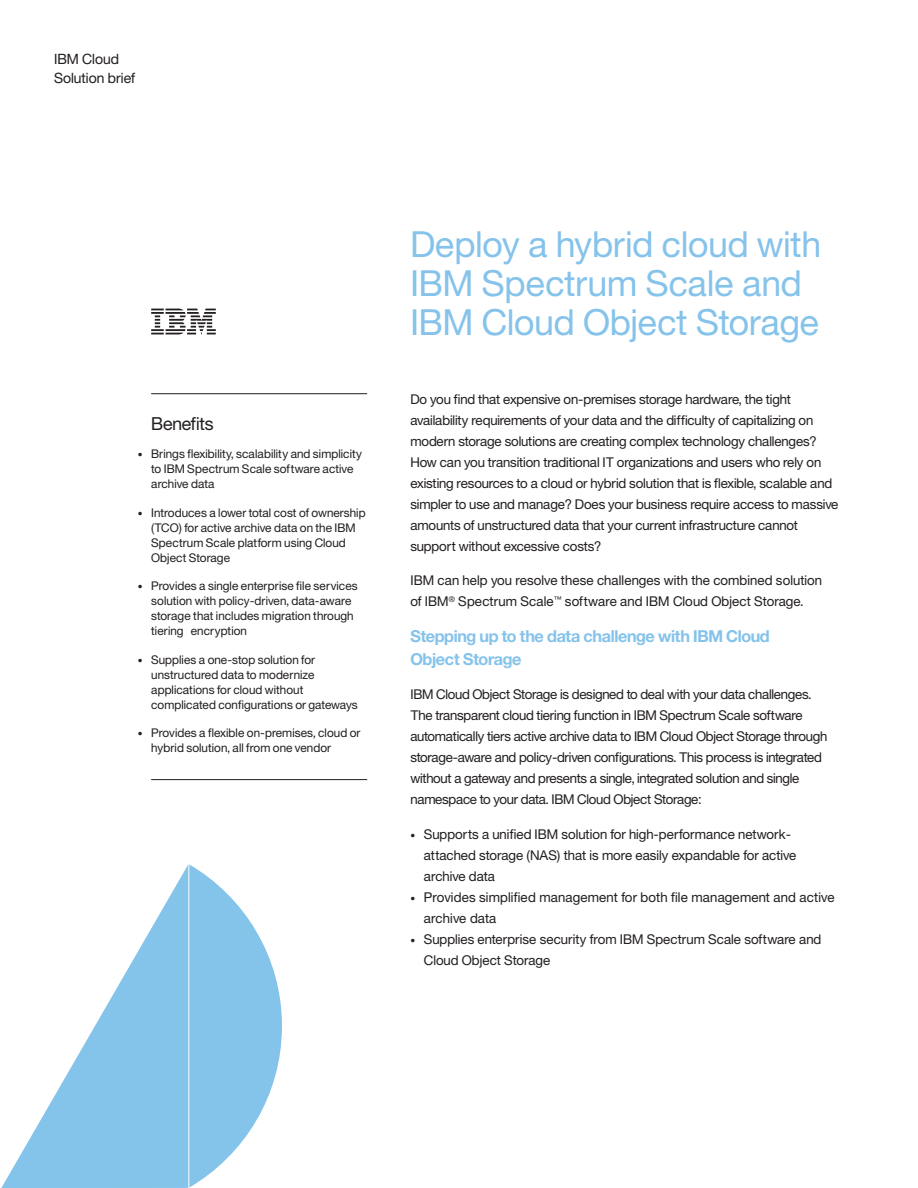
<style>
.page{position:relative;width:918px;height:1188px;background:#fff}
.page>*{position:absolute;margin:0;border:0;box-sizing:border-box;transform-origin:0 0}
._1A_title__color{font:36px/39px "Helv Neue Romanfor IBM";color:#85c3eb}
._3A_highlight_head{font:18px "Helv Neue Romanfor IBM";letter-spacing:-.015em;color:#231f20}
._2A_head__color{font:16.5px/22.5px "Helv Neue Boldfor IBM";letter-spacing:-.02em;color:#85c3eb}
.t1{font:14.25px "Helv Neue Romanfor IBM";color:#231f20}
._2C_body{font:13.5px/21px "Helv Neue Romanfor IBM";letter-spacing:-.01em;color:#231f20}
._2C_body-2{font:13.5px/21px "Helv Neue Romanfor IBM";letter-spacing:.01em;color:#231f20}
.t2{font:12px/15px "Helv Neue Romanfor IBM";letter-spacing:.005em;color:#231f20}
.s1{font-size:9.75px}
</style>
<div class="page">
<svg style="left:1px;top:864px;width:281px;height:324px;fill:#84c4eb"></svg>
<svg style="left:151px;top:309px;width:65px;height:26px"></svg>
<hr style="left:151px;top:393px;width:216px;height:1px;background:#231f20">
<hr style="left:151px;top:779px;width:216px;height:1px;background:#231f20">
<hr style="left:188px;top:864px;width:1px;height:324px;background:#fff">
<p class="t1" style="left:54px;top:50px;width:66px">IBM Cloud</p>
<p class="t1" style="left:54px;top:69px;width:83px">Solution brief</p>
<p class="_3A_highlight_head" style="left:151px;top:412px;width:64px">Benefits</p>
<p class="t2" style="left:151px;top:446px;width:212px;text-indent:-14px"><span class="s1">•</span> Brings flexibility, scalability and simplicity to IBM Spectrum Scale software active archive data</p>
<p class="t2" style="left:151px;top:505px;width:216px;text-indent:-14px"><span class="s1">•</span> Introduces a lower total cost of ownership (TCO) for active archive data on the IBM Spectrum Scale platform using Cloud Object Storage</p>
<p class="t2" style="left:151px;top:578px;width:208px;text-indent:-14px"><span class="s1">•</span> Provides a single enterprise file services solution with policy-driven, data-aware storage that includes migration through tiering encryption</p>
<p class="t2" style="left:151px;top:652px;width:208px;text-indent:-14px"><span class="s1">•</span> Supplies a one-stop solution for unstructured data to modernize applications for cloud without complicated configurations or gateways</p>
<p class="t2" style="left:151px;top:725px;width:211px;text-indent:-14px"><span class="s1">•</span> Provides a flexible on-premises, cloud or hybrid solution, all from one vendor</p>
<p class="_1A_title__color" style="left:410px;top:224px;width:412px">Deploy a hybrid cloud with<br>IBM Spectrum Scale and<br>IBM Cloud Object Storage</p>
<p class="_2C_body" style="left:410px;top:388px;width:430px">Do you find that expensive on-premises storage hardware, the tight availability requirements of your data and the difficulty of capitalizing on modern storage solutions are creating complex technology challenges?<br>How can you transition traditional IT organizations and users who rely on existing resources to a cloud or hybrid solution that is flexible, scalable and simpler to use and manage? Does your business require access to massive amounts of unstructured data that your current infrastructure cannot support without excessive costs?</p>
<p class="_2C_body" style="left:410px;top:570px;width:413px">IBM can help you resolve these challenges with the combined solution of IBM<sup>®</sup> Spectrum Scale<sup>™</sup> software and IBM Cloud Object Storage.</p>
<p class="_2A_head__color" style="left:410px;top:625px;width:361px">Stepping up to the data challenge with IBM Cloud<br>Object Storage</p>
<p class="_2C_body" style="left:410px;top:684px;width:418px">IBM Cloud Object Storage is designed to deal with your data challenges.<br>The transparent cloud tiering function in IBM Spectrum Scale software automatically tiers active archive data to IBM Cloud Object Storage through storage-aware and policy-driven configurations. This process is integrated without a gateway and presents a single, integrated solution and single namespace to your data. IBM Cloud Object Storage:</p>
<p class="_2C_body" style="left:424px;top:823px;width:374px;text-indent:-14px"><span class="s1">•</span> Supports a unified IBM solution for high-performance network&shy;attached storage (NAS) that is more easily expandable for active archive data</p>
<p class="_2C_body-2" style="left:424px;top:886px;width:412px;text-indent:-14px"><span class="s1">•</span> Provides simplified management for both file management and active archive data</p>
<p class="_2C_body" style="left:424px;top:928px;width:399px;text-indent:-14px"><span class="s1">•</span> Supplies enterprise security from IBM Spectrum Scale software and<br>Cloud Object Storage</p>
</div>
